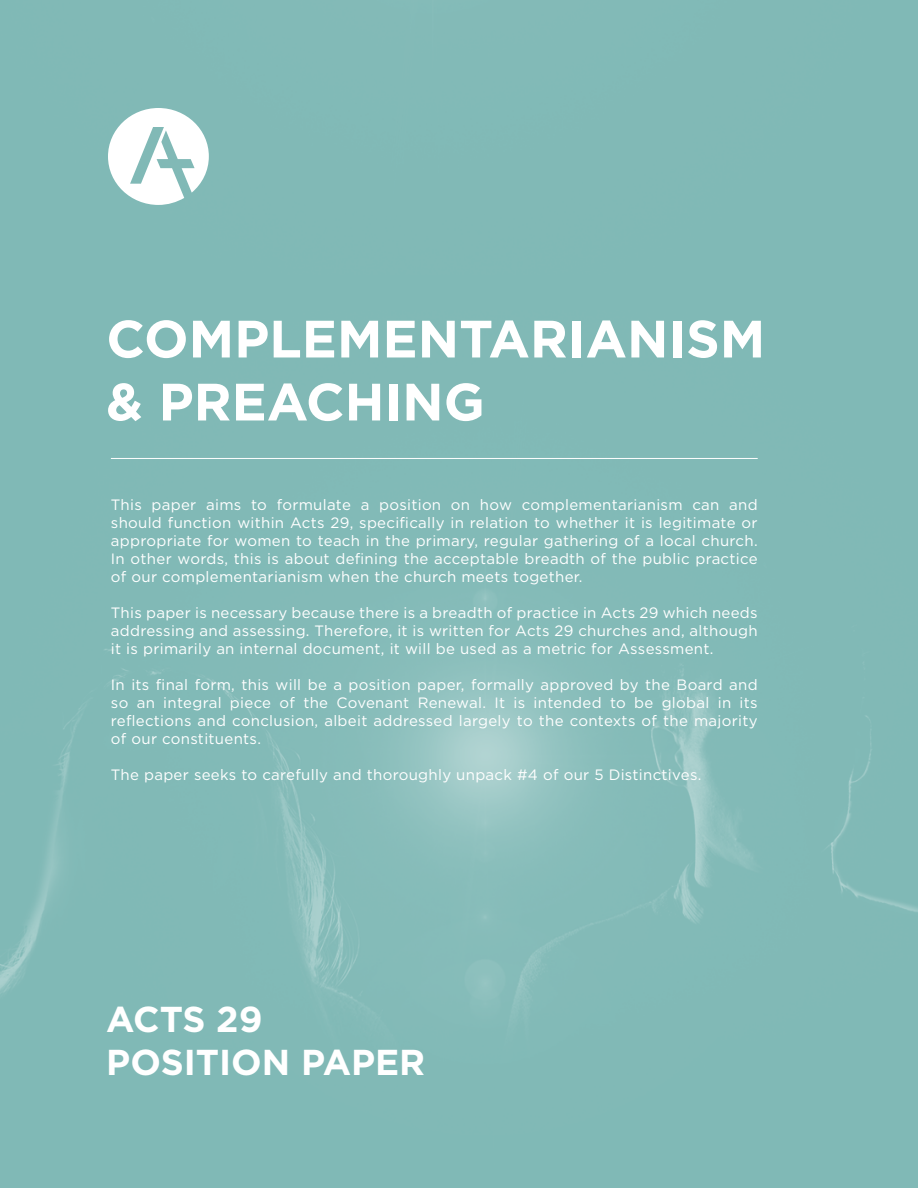
<style>
.page{position:relative;width:918px;height:1188px;background:#80b9b6}
.page>*{position:absolute;margin:0;border:0;box-sizing:border-box;transform-origin:0 0}
.t1{font:700 52.5px/63px "Gotham";color:#fff}
.t2{font:700 36px/43.2px "Gotham";color:#fff}
.t3{font:15px/18px "Gotham";letter-spacing:.02em;color:#fff;text-align:justify}
</style>
<div class="page">
<img style="left:0;top:458px;width:918px;height:563px">
<hr style="left:111px;top:458px;width:647px;height:1px;background:#fff">
<svg style="left:108px;top:108px;width:101px;height:97px"></svg>
<h1 class="t1" style="left:106px;top:307px;width:660px">COMPLEMENTARIANISM &amp; PREACHING</h1>
<p class="t3" style="left:111px;top:495px;width:648px">This paper aims to formulate a position on how complementarianism can and should function within Acts 29, specifically in relation to whether it is legitimate or appropriate for women to teach in the primary, regular gathering of a local church.<br>In other words, this is about defining the acceptable breadth of the public practice of our complementarianism when the church meets together.</p>
<p class="t3" style="left:111px;top:603px;width:648px">This paper is necessary because there is a breadth of practice in Acts 29 which needs addressing and assessing. Therefore, it is written for Acts 29 churches and, although it is primarily an internal document, it will be used as a metric for Assessment.</p>
<p class="t3" style="left:111px;top:675px;width:648px">In its final form, this will be a position paper, formally approved by the Board and so an integral piece of the Covenant Renewal. It is intended to be global in its reflections and conclusion, albeit addressed largely to the contexts of the majority of our constituents.</p>
<p class="t3" style="left:111px;top:765px;width:592px">The paper seeks to carefully and thoroughly unpack #4 of our 5 Distinctives.</p>
<h2 class="t2" style="left:106px;top:998px;width:321px">ACTS 29<br>POSITION PAPER</h2>
</div>
